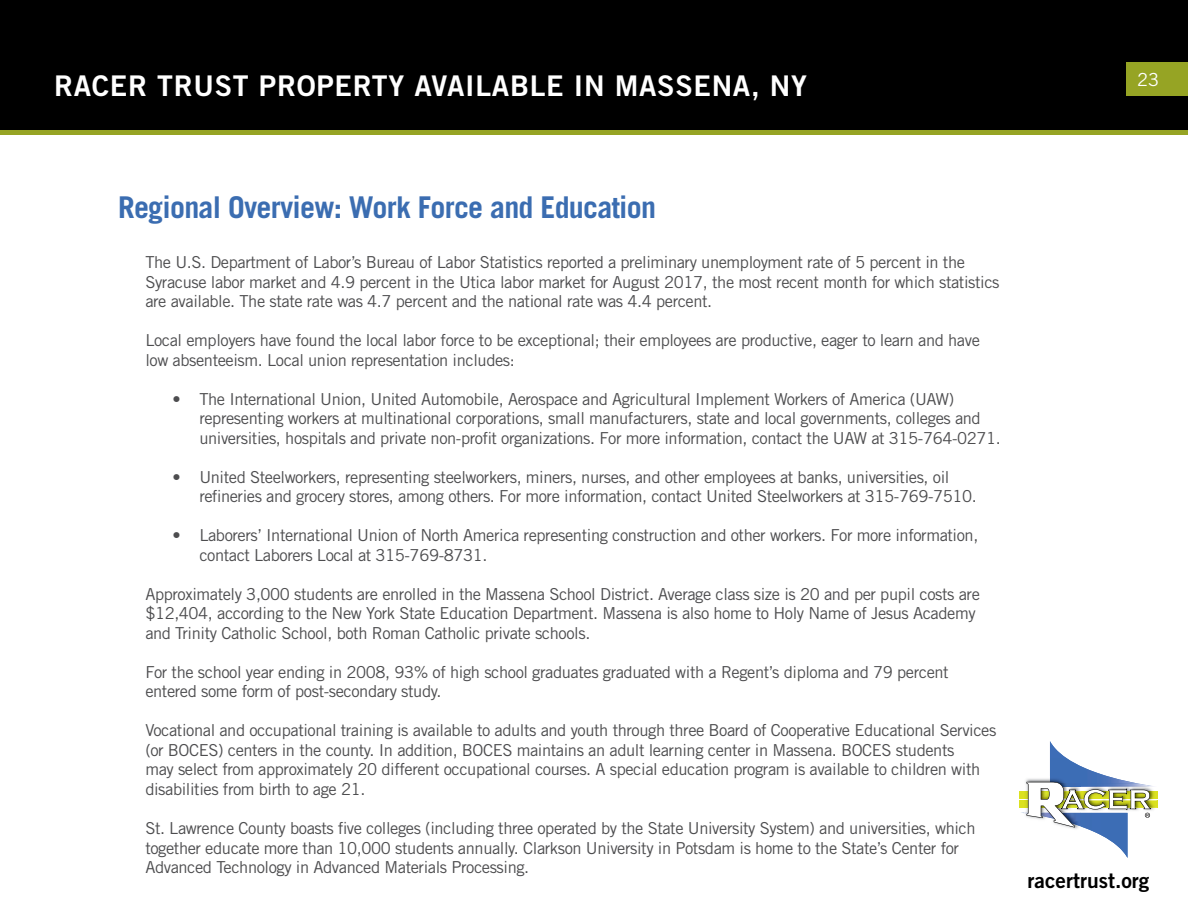
<style>
.page{position:relative;width:1188px;height:918px;background:#fff}
.page>*{position:absolute;margin:0;border:0;box-sizing:border-box;transform-origin:0 0}
.t1{font:700 30px "Trade Gothic LT Std";letter-spacing:-.025em;color:#3b6db1}
.t2{font:28.5px "Trade Gothic LT Std Bd 2";letter-spacing:.025em;color:#fff}
.t3{font:21px "Trade Gothic LT Std Bd 2";color:#000}
.t4{font:18px "Trade Gothic LT Std";color:#fff}
.t5{font:16.5px/19.5px "Trade Gothic LT Std";letter-spacing:-.025em;color:#4d4d4f}
</style>
<div class="page">
<div style="left:1px;top:1px;width:1186px;height:131px;background:#000"></div>
<div style="left:0;top:0;width:1188px;height:133px;border:2px solid #000"></div>
<div style="left:1126px;top:62px;width:62px;height:34px;background:#96a424"></div>
<div style="left:0;top:130px;width:1188px;height:5px;background:#96a424"></div>
<div style="left:1019px;top:791px;width:139px;height:7px;background:#dbe120"></div>
<div style="left:1019px;top:801px;width:139px;height:7px;background:#dbe120"></div>
<svg style="left:1021px;top:741px;width:137px;height:117px"></svg>
<h2 class="t2" style="left:54px;top:68px;width:755px">RACER TRUST PROPERTY AVAILABLE IN MASSENA, NY</h2>
<p class="t4" style="left:1137px;top:68px;width:23px">23</p>
<h1 class="t1" style="left:118px;top:189px;width:539px">Regional Overview: Work Force and Education</h1>
<p class="t5" style="left:145px;top:253px;width:856px">The U.S. Department of Labor’s Bureau of Labor Statistics reported a preliminary unemployment rate of 5 percent in the<br>Syracuse labor market and 4.9 percent in the Utica labor market for August 2017, the most recent month for which statistics are available. The state rate was 4.7 percent and the national rate was 4.4 percent.</p>
<p class="t5" style="left:145px;top:331px;width:836px">Local employers have found the local labor force to be exceptional; their employees are productive, eager to learn and have low absenteeism. Local union representation includes:</p>
<p class="t5" style="left:199px;top:389px;width:803px;text-indent:-27px">• The International Union, United Automobile, Aerospace and Agricultural Implement Workers of America (UAW) representing workers at multinational corporations, small manufacturers, state and local governments, colleges and universities, hospitals and private non-profit organizations. For more information, contact the UAW at 315-764-0271.</p>
<p class="t5" style="left:199px;top:467px;width:779px;text-indent:-27px">• United Steelworkers, representing steelworkers, miners, nurses, and other employees at banks, universities, oil refineries and grocery stores, among others. For more information, contact United Steelworkers at 315-769-7510.</p>
<p class="t5" style="left:199px;top:526px;width:781px;text-indent:-27px">• Laborers’ International Union of North America representing construction and other workers. For more information, contact Laborers Local at 315-769-8731.</p>
<p class="t5" style="left:145px;top:584px;width:836px">Approximately 3,000 students are enrolled in the Massena School District. Average class size is 20 and per pupil costs are $12,404, according to the New York State Education Department. Massena is also home to Holy Name of Jesus Academy and Trinity Catholic School, both Roman Catholic private schools.</p>
<p class="t5" style="left:145px;top:662px;width:805px">For the school year ending in 2008, 93% of high school graduates graduated with a Regent’s diploma and 79 percent entered some form of post-secondary study.</p>
<p class="t5" style="left:145px;top:721px;width:853px">Vocational and occupational training is available to adults and youth through three Board of Cooperative Educational Services (or BOCES) centers in the county. In addition, BOCES maintains an adult learning center in Massena. BOCES students<br>may select from approximately 20 different occupational courses. A special education program is available to children with disabilities from birth to age 21.</p>
<p class="t5" style="left:145px;top:818px;width:832px">St. Lawrence County boasts five colleges (including three operated by the State University System) and universities, which together educate more than 10,000 students annually. Clarkson University in Potsdam is home to the State’s Center for<br>Advanced Technology in Advanced Materials Processing.</p>
<p class="t3" style="left:1028px;top:867px;width:123px">racertrust.org</p>
</div>
